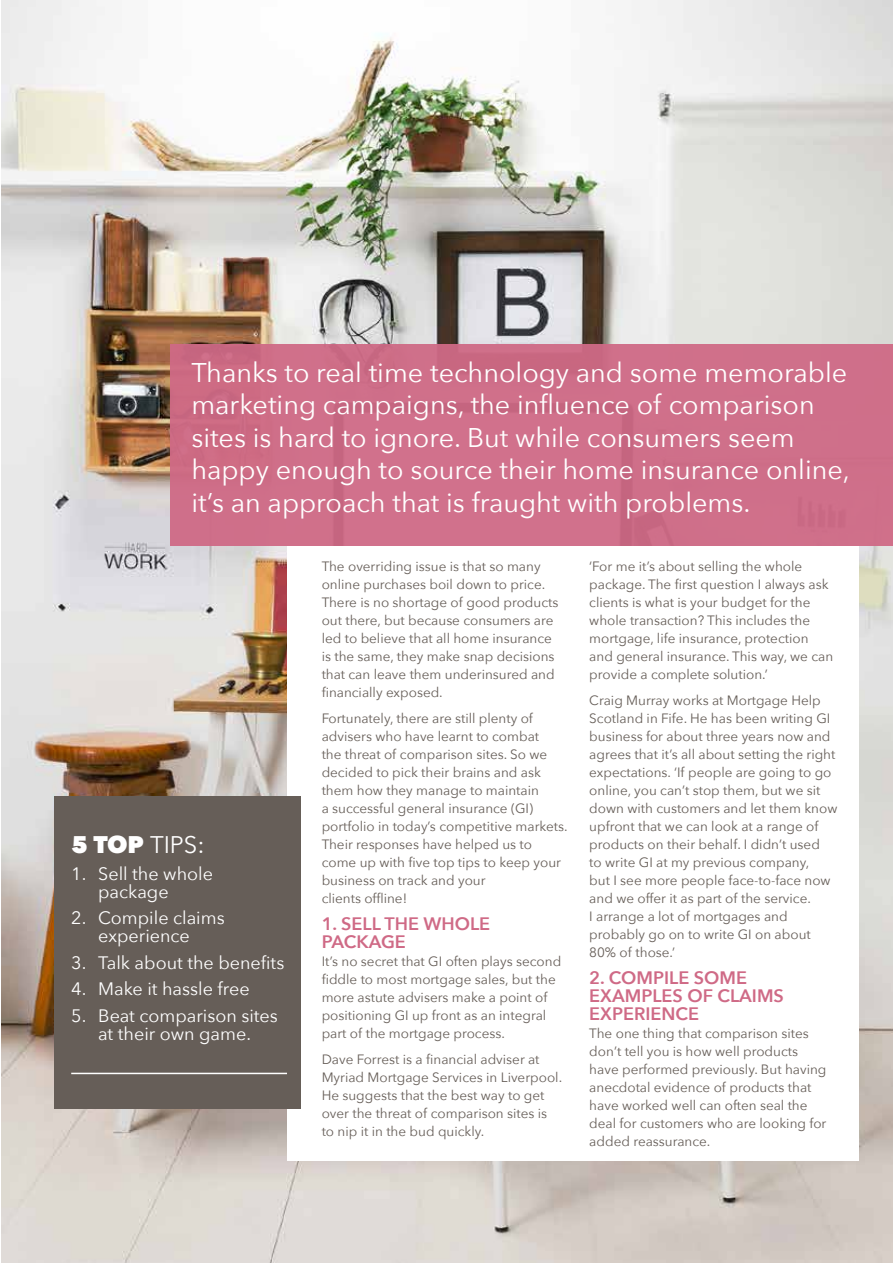
<style>
.page{position:relative;width:893px;height:1263px;background:#fff}
.page>*{position:absolute;margin:0;border:0;box-sizing:border-box;transform-origin:0 0}
.t1{font:27px/32.4px "Avenir Next";color:#fff}
.t2{font:24px "Avenir Next";color:#fff}
.t3{font:18px/18px "Avenir Next";color:#fff;text-align:center}
.t4{font:600 18px/18px "Avenir Next";color:#cf6a86}
.t5{font:13.5px/18px "Avenir Next";color:#665e58}
.s1{font-weight:800}
</style>
<div class="page">
<img style="left:1px;top:0;width:892px;height:1263px">
<div style="left:287px;top:546px;width:572px;height:615px;background:#fff"></div>
<div style="left:54px;top:796px;width:246px;height:313px;background:#665e58"></div>
<hr style="left:71px;top:1073px;width:216px;height:1px;background:#fff">
<div style="left:170px;top:344px;width:723px;height:202px;background:#cf6a86"></div>
<p class="t1" style="left:191px;top:355px;width:660px">Thanks to real time technology and some memorable marketing campaigns, the influence of comparison sites is hard to ignore. But while consumers seem happy enough to source their home insurance online, it’s an approach that is fraught with problems.</p>
<h2 class="t2" style="left:71px;top:825px;width:135px"><span class="s1">5 TOP</span> TIPS:</h2>
<h3 class="t3" style="left:98px;top:864px;width:116px;text-align:left;text-indent:-27px">1. Sell the whole package</h3>
<h3 class="t3" style="left:71px;top:908px;width:155px">2. Compile claims experience</h3>
<h3 class="t3" style="left:71px;top:953px;width:215px">3. Talk about the benefits</h3>
<h3 class="t3" style="left:71px;top:979px;width:180px">4. Make it hassle free</h3>
<h3 class="t3" style="left:71px;top:1006px;width:208px">5. Beat comparison sites at their own game.</h3>
<p class="t5" style="left:322px;top:556px;width:238px">The overriding issue is that so many online purchases boil down to price.<br>There is no shortage of good products out there, but because consumers are led to believe that all home insurance is the same, they make snap decisions that can leave them underinsured and financially exposed.</p>
<p class="t5" style="left:322px;top:709px;width:248px">Fortunately, there are still plenty of advisers who have learnt to combat<br>the threat of comparison sites. So we decided to pick their brains and ask them how they manage to maintain<br>a successful general insurance (GI) portfolio in today’s competitive markets.<br>Their responses have helped us to come up with five top tips to keep your business on track and your<br>clients offline!</p>
<h3 class="t4" style="left:322px;top:914px;width:170px">1. SELL THE WHOLE<br>PACKAGE</h3>
<p class="t5" style="left:322px;top:951px;width:241px">It’s no secret that GI often plays second fiddle to most mortgage sales, but the more astute advisers make a point of positioning GI up front as an integral part of the mortgage process.</p>
<p class="t5" style="left:322px;top:1050px;width:242px">Dave Forrest is a financial adviser at Myriad Mortgage Services in Liverpool.<br>He suggests that the best way to get over the threat of comparison sites is to nip it in the bud quickly.</p>
<p class="t5" style="left:589px;top:556px;width:245px">‘For me it’s about selling the whole package. The first question I always ask clients is what is your budget for the whole transaction? This includes the mortgage, life insurance, protection and general insurance. This way, we can provide a complete solution.’</p>
<p class="t5" style="left:589px;top:691px;width:250px">Craig Murray works at Mortgage Help Scotland in Fife. He has been writing GI business for about three years now and agrees that it’s all about setting the right expectations. ‘If people are going to go online, you can’t stop them, but we sit down with customers and let them know upfront that we can look at a range of products on their behalf. I didn’t used<br>to write GI at my previous company,<br>but I see more people face-to-face now and we offer it as part of the service.<br>I arrange a lot of mortgages and probably go on to write GI on about 80% of those.’</p>
<h3 class="t4" style="left:589px;top:968px;width:196px">2. COMPILE SOME<br>EXAMPLES OF CLAIMS<br>EXPERIENCE</h3>
<p class="t5" style="left:589px;top:1023px;width:239px">The one thing that comparison sites don’t tell you is how well products have performed previously. But having anecdotal evidence of products that have worked well can often seal the deal for customers who are looking for added reassurance.</p>
</div>
